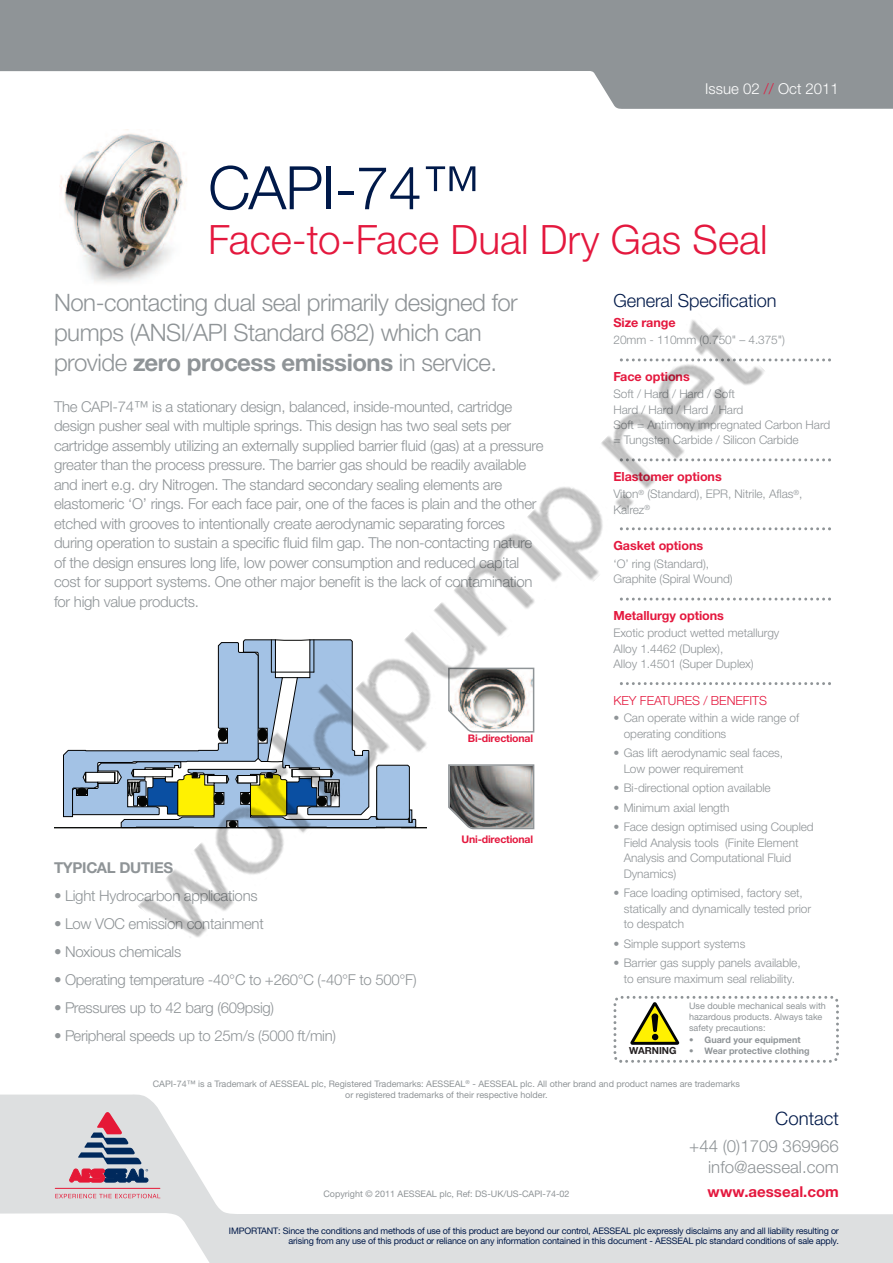
<style>
.page{position:relative;width:893px;height:1263px;background:#fff}
.page>*{position:absolute;margin:0;border:0;box-sizing:border-box;transform-origin:0 0}
.t1{font:300 60px "Helvetica Neue LTW1 G";letter-spacing:-.015em;color:#001949}
.t2{font:300 40.5px "Helvetica Neue LTW1 G";color:#e4183e}
.t3{font:300 24px/30px "Helvetica Neue LTW1 G";letter-spacing:-.02em;color:#8f9497}
.t4{font:300 18.45px "Helvetica Neue LTW1 G";color:#001949}
.t5{font:300 18.15px "Helvetica Neue LTW1 G";letter-spacing:-.005em;color:#001949}
.t6{font:300 16.8px/21.9px "Helvetica Neue LTW1 G";color:#8f9497;text-align:right}
.t7{font:300 15px/19.5px "Helvetica Neue LTW1 G";letter-spacing:-.02em;color:#8f9497}
.t8{font:300 15px "Helvetica Neue LTW1 G";color:#fff}
.t9{font:700 15px "Helvetica Neue LTW1 G";color:#e4183e}
.t10{font:700 15px "Helvetica Neue LTW1 G";letter-spacing:-.02em;color:#8f9497}
.t11{font:700 12.6px "Helvetica Neue LTW1 G";letter-spacing:-.005em;color:#e4183e}
.t12{font:300 12.6px "Helvetica Neue LTW1 G";letter-spacing:-.005em;color:#e4183e}
.t13{font:300 11.85px/15.3px "Helvetica Neue LTW1 G";letter-spacing:-.005em;color:#8f9497}
.t14{font:700 10.5px "Helvetica Neue LTW1 G";letter-spacing:-.015em;color:#e4183e}
.t15{font:700 9.75px "Helvetica Neue LTW1 G";color:#231f20}
.t16{font:9px/11.2px "Helvetica Neue LTW1 G";color:#8f9497}
.t17{font:9px/10.5px "Helvetica Neue LTW1 G";letter-spacing:-.02em;color:#001949;text-align:right}
.t18{font:700 9px "Helvetica Neue LTW1 G";color:#8f9497}
.s1{color:#e4183e}
.s2{font-weight:700}
</style>
<div class="page">
<img style="left:59px;top:129px;width:128px;height:154px">
<svg style="left:0;top:0;width:893px;height:109px;fill:#8f9497"></svg>
<svg style="left:786px;top:358px;width:45px;height:3px"></svg>
<svg style="left:786px;top:458px;width:45px;height:3px"></svg>
<svg style="left:786px;top:527px;width:45px;height:3px"></svg>
<svg style="left:786px;top:598px;width:45px;height:3px"></svg>
<svg style="left:786px;top:682px;width:45px;height:3px"></svg>
<svg style="left:0;top:1094px;width:893px;height:169px"></svg>
<hr style="left:55px;top:1188px;width:105px;height:1px;background:#e51836">
<svg style="left:55px;top:1194px;width:105px;height:4px"></svg>
<svg style="left:69px;top:1112px;width:79px;height:70px;background:#a899aa"></svg>
<hr style="left:54px;top:827px;width:331px;height:1px;background:#040503">
<svg style="left:63px;top:749px;width:43px;height:80px"></svg>
<div style="left:77px;top:788px;width:10px;height:7px;background:#040503;border-radius:50%"></div>
<div style="left:76px;top:788px;width:11px;height:8px;border:1px solid #040503;border-radius:50%"></div>
<svg style="left:613px;top:996px;width:226px;height:67px"></svg>
<img style="left:106px;top:320px;width:678px;height:617px">
<p class="t8" style="left:705px;top:83px;width:135px">Issue 02 <span class="s1">//</span> Oct 2011</p>
<h1 class="t1" style="left:208px;top:166px;width:274px">CAPI-74™</h1>
<h2 class="t2" style="left:208px;top:225px;width:561px">Face-to-Face Dual Dry Gas Seal</h2>
<p class="t5" style="left:613px;top:294px;width:165px">General Specification</p>
<p class="t11" style="left:613px;top:318px;width:64px">Size range</p>
<p class="t13" style="left:613px;top:333px;width:173px">20mm - 110mm (0.750" – 4.375")</p>
<p class="t11" style="left:613px;top:372px;width:78px">Face options</p>
<p class="t13" style="left:613px;top:387px;width:218px">Soft / Hard / Hard / Soft<br>Hard / Hard / Hard / Hard<br>Soft = Antimony impregnated Carbon Hard = Tungsten Carbide / Silicon Carbide</p>
<p class="t11" style="left:613px;top:472px;width:110px">Elastomer options</p>
<p class="t13" style="left:613px;top:488px;width:190px">Viton<sup>®</sup> (Standard), EPR, Nitrile, Aflas<sup>®</sup>,<br>Kalrez<sup>®</sup></p>
<p class="t11" style="left:613px;top:541px;width:91px">Gasket options</p>
<p class="t13" style="left:613px;top:557px;width:121px">‘O’ ring (Standard),<br>Graphite (Spiral Wound)</p>
<p class="t11" style="left:613px;top:611px;width:112px">Metallurgy options</p>
<p class="t13" style="left:613px;top:627px;width:168px">Exotic product wetted metallurgy<br>Alloy 1.4462 (Duplex),<br>Alloy 1.4501 (Super Duplex)</p>
<p class="t12" style="left:613px;top:696px;width:155px">KEY FEATURES / BENEFITS</p>
<p class="t13" style="left:624px;top:711px;width:177px;text-indent:-10px">• Can operate within a wide range of operating conditions</p>
<p class="t13" style="left:624px;top:746px;width:161px;text-indent:-10px">• Gas lift aerodynamic seal faces,<br>Low power requirement</p>
<p class="t13" style="left:613px;top:781px;width:159px">• Bi-directional option available</p>
<p class="t13" style="left:613px;top:801px;width:118px">• Minimum axial length</p>
<p class="t13" style="left:624px;top:821px;width:192px;text-indent:-10px">• Face design optimised using Coupled<br>Field Analysis tools (Finite Element<br>Analysis and Computational Fluid<br>Dynamics)</p>
<p class="t13" style="left:624px;top:886px;width:189px;text-indent:-10px">• Face loading optimised, factory set, statically and dynamically tested prior to despatch</p>
<p class="t13" style="left:613px;top:937px;width:134px">• Simple support systems</p>
<p class="t13" style="left:613px;top:956px;width:189px;text-align:center">• Barrier gas supply panels available, to ensure maximum seal reliability.</p>
<h3 class="t3" style="left:54px;top:290px;width:465px">Non-contacting dual seal primarily designed for pumps (ANSI/API Standard 682) which can provide <span class="s2">zero process emissions</span> in service.</h3>
<p class="t7" style="left:54px;top:398px;width:491px">The CAPI-74™ is a stationary design, balanced, inside-mounted, cartridge design pusher seal with multiple springs. This design has two seal sets per cartridge assembly utilizing an externally supplied barrier fluid (gas) at a pressure greater than the process pressure. The barrier gas should be readily available and inert e.g. dry Nitrogen. The standard secondary sealing elements are elastomeric ‘O’ rings. For each face pair, one of the faces is plain and the other etched with grooves to intentionally create aerodynamic separating forces during operation to sustain a specific fluid film gap. The non-contacting nature of the design ensures long life, low power consumption and reduced capital cost for support systems. One other major benefit is the lack of contamination for high value products.</p>
<p class="t14" style="left:468px;top:735px;width:67px">Bi-directional</p>
<p class="t14" style="left:461px;top:835px;width:73px">Uni-directional</p>
<p class="t10" style="left:54px;top:862px;width:121px">TYPICAL DUTIES</p>
<p class="t7" style="left:54px;top:887px;width:205px">• Light Hydrocarbon applications</p>
<p class="t7" style="left:54px;top:915px;width:211px">• Low VOC emission containment</p>
<p class="t7" style="left:54px;top:943px;width:129px">• Noxious chemicals</p>
<p class="t7" style="left:54px;top:971px;width:364px">• Operating temperature -40°C to +260°C (-40°F to 500°F)</p>
<p class="t7" style="left:54px;top:999px;width:222px">• Pressures up to 42 barg (609psig)</p>
<p class="t7" style="left:54px;top:1027px;width:284px">• Peripheral speeds up to 25m/s (5000 ft/min)</p>
<p class="t16" style="left:689px;top:1001px;width:138px">Use double mechanical seals with hazardous products. Always take safety precautions:</p>
<p class="t18" style="left:689px;top:1036px;width:113px">• Guard your equipment</p>
<p class="t15" style="left:629px;top:1047px;width:49px">WARNING</p>
<p class="t18" style="left:689px;top:1047px;width:122px">• Wear protective clothing</p>
<p class="t16" style="left:153px;top:1079px;width:588px;line-height:10.8px;text-align:center">CAPI-74™ is a Trademark of AESSEAL plc, Registered Trademarks: AESSEAL<sup>®</sup> - AESSEAL plc. All other brand and product names are trademarks or registered trademarks of their respective holder.</p>
<p class="t16" style="left:323px;top:1189px;width:248px">Copyright © 2011 AESSEAL plc, Ref: DS-UK/US-CAPI-74-02</p>
<p class="t4" style="left:775px;top:1112px;width:65px">Contact</p>
<p class="t6" style="left:689px;top:1136px;width:151px">+44 (0)1709 369966 info@aesseal.com</p>
<p class="t9" style="left:708px;top:1187px;width:133px">www.aesseal.com</p>
<p class="t17" style="left:229px;top:1226px;width:611px">IMPORTANT: Since the conditions and methods of use of this product are beyond our control, AESSEAL plc expressly disclaims any and all liability resulting or arising from any use of this product or reliance on any information contained in this document - AESSEAL plc standard conditions of sale apply.</p>
</div>
